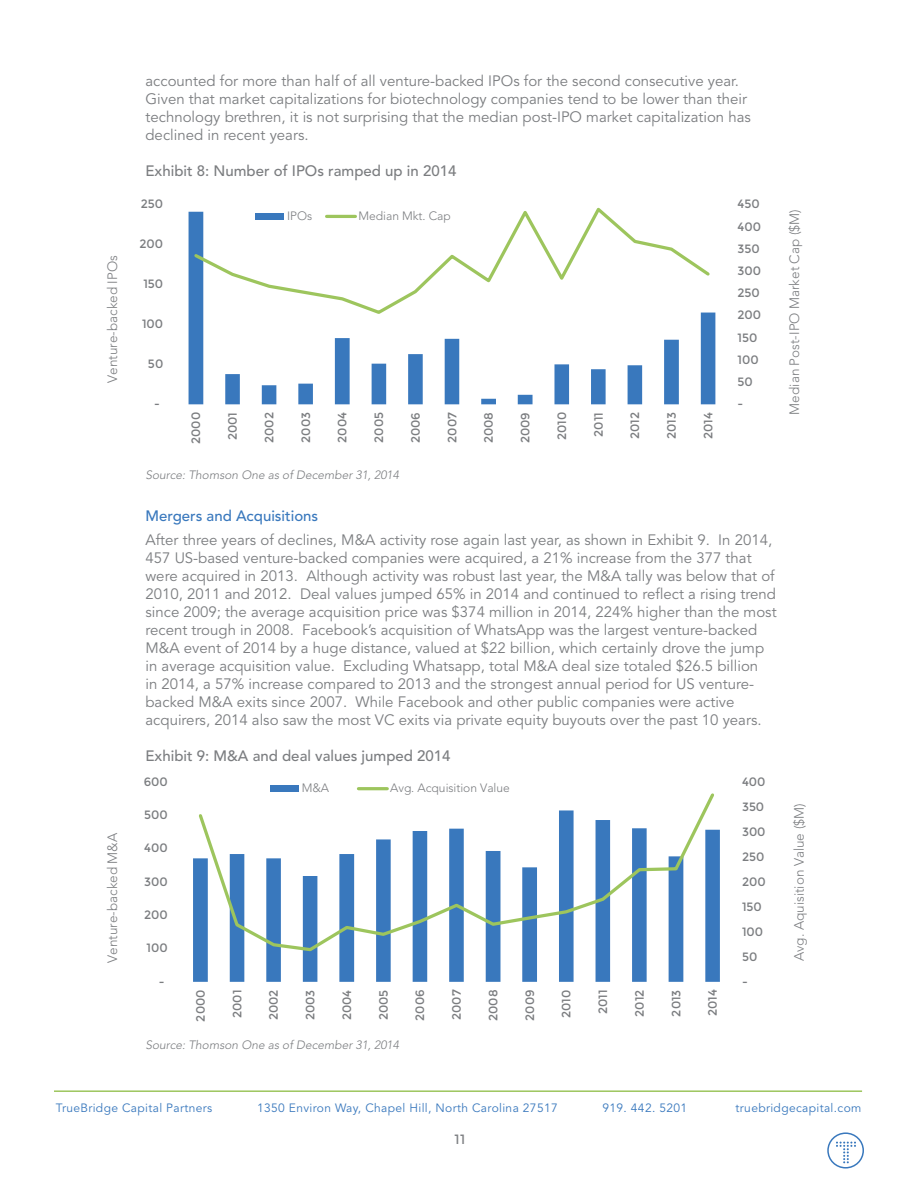
<style>
.page{position:relative;width:918px;height:1188px;background:#fff}
.page>*{position:absolute;margin:0;border:0;box-sizing:border-box;transform-origin:0 0}
.t1{font:15px/18px "Avenir LT Std";color:#7b7d80}
.t2{font:500 15px "Avenir LT Std";color:#7b7d80}
.t3{font:500 15px "Avenir LT Std";color:#3978bd}
.t4{font:300 13.5px "Avenir LT Std";color:#7b7d80}
.t5{font:13.5px "Montserrat";color:#808285}
.t6{font:12px "Montserrat";color:#7b7d80}
.t7{font:12px "Avenir LT Std";letter-spacing:.03em;color:#3978bd}
.t8{font:italic 300 12px "Avenir LT Std";color:#7b7d80}
.t9{font:300 12px "Avenir LT Std";color:#7b7d80}
</style>
<div class="page">
<hr style="left:54px;top:1090px;width:808px;height:2px;background:#9dc55d">
<div style="left:827px;top:1132px;width:37px;height:37px;border:2px solid #3978bd;border-radius:50%"></div>
<svg style="left:836px;top:1142px;width:20px;height:21px"></svg>
<svg style="left:189px;top:212px;width:526px;height:192px"></svg>
<svg style="left:192px;top:207px;width:521px;height:109px"></svg>
<div style="left:255px;top:213px;width:29px;height:7px;background:#3978bd"></div>
<hr style="left:327px;top:215px;width:28px;height:3px;background:#9dc55d">
<svg style="left:193px;top:829px;width:527px;height:153px"></svg>
<svg style="left:196px;top:793px;width:521px;height:160px"></svg>
<div style="left:270px;top:785px;width:29px;height:7px;background:#3978bd"></div>
<hr style="left:358px;top:787px;width:29px;height:3px;background:#9dc55d">
<p class="t4" style="left:104px;top:383px;width:129px;rotate:-90deg">Venture-backed IPOs</p>
<p class="t4" style="left:104px;top:963px;width:131px;rotate:-90deg">Venture-backed M&amp;A</p>
<p class="t1" style="left:146px;top:73px;width:607px">accounted for more than half of all venture-backed IPOs for the second consecutive year.<br>Given that market capitalizations for biotechnology companies tend to be lower than their technology brethren, it is not surprising that the median post-IPO market capitalization has declined in recent years.</p>
<p class="t2" style="left:146px;top:162px;width:312px">Exhibit 8: Number of IPOs ramped up in 2014</p>
<p class="t6" style="left:141px;top:197px;width:24px">250</p>
<p class="t6" style="left:140px;top:237px;width:25px">200</p>
<p class="t6" style="left:143px;top:277px;width:21px">150</p>
<p class="t6" style="left:142px;top:317px;width:23px">100</p>
<p class="t6" style="left:148px;top:357px;width:17px">50</p>
<p class="t6" style="left:154px;top:397px;width:7px">-</p>
<p class="t9" style="left:287px;top:209px;width:27px">IPOs</p>
<p class="t9" style="left:359px;top:209px;width:94px">Median Mkt. Cap</p>
<p class="t6" style="left:189px;top:444px;width:33px;rotate:-90deg">2000</p>
<p class="t6" style="left:225px;top:440px;width:30px;rotate:-90deg">2001</p>
<p class="t6" style="left:262px;top:443px;width:32px;rotate:-90deg">2002</p>
<p class="t6" style="left:298px;top:443px;width:32px;rotate:-90deg">2003</p>
<p class="t6" style="left:335px;top:443px;width:32px;rotate:-90deg">2004</p>
<p class="t6" style="left:372px;top:443px;width:32px;rotate:-90deg">2005</p>
<p class="t6" style="left:408px;top:443px;width:33px;rotate:-90deg">2006</p>
<p class="t6" style="left:445px;top:443px;width:32px;rotate:-90deg">2007</p>
<p class="t6" style="left:481px;top:443px;width:33px;rotate:-90deg">2008</p>
<p class="t6" style="left:518px;top:443px;width:33px;rotate:-90deg">2009</p>
<p class="t6" style="left:555px;top:440px;width:30px;rotate:-90deg">2010</p>
<p class="t6" style="left:591px;top:437px;width:26px;rotate:-90deg">2011</p>
<p class="t6" style="left:628px;top:439px;width:29px;rotate:-90deg">2012</p>
<p class="t6" style="left:664px;top:439px;width:28px;rotate:-90deg">2013</p>
<p class="t6" style="left:701px;top:439px;width:28px;rotate:-90deg">2014</p>
<p class="t6" style="left:738px;top:197px;width:24px">450</p>
<p class="t6" style="left:738px;top:219px;width:25px">400</p>
<p class="t6" style="left:738px;top:241px;width:24px">350</p>
<p class="t6" style="left:738px;top:263px;width:25px">300</p>
<p class="t6" style="left:738px;top:286px;width:24px">250</p>
<p class="t6" style="left:738px;top:308px;width:25px">200</p>
<p class="t6" style="left:738px;top:330px;width:21px">150</p>
<p class="t6" style="left:738px;top:352px;width:23px">100</p>
<p class="t6" style="left:738px;top:374px;width:17px">50</p>
<p class="t6" style="left:738px;top:397px;width:7px">-</p>
<p class="t8" style="left:146px;top:467px;width:255px">Source: Thomson One as of December 31, 2014</p>
<p class="t3" style="left:146px;top:507px;width:174px">Mergers and Acquisitions</p>
<p class="t1" style="left:146px;top:531px;width:633px">After three years of declines, M&amp;A activity rose again last year, as shown in Exhibit 9. In 2014, 457 US-based venture-backed companies were acquired, a 21% increase from the 377 that were acquired in 2013. Although activity was robust last year, the M&amp;A tally was below that of 2010, 2011 and 2012. Deal values jumped 65% in 2014 and continued to reflect a rising trend since 2009; the average acquisition price was $374 million in 2014, 224% higher than the most recent trough in 2008. Facebook’s acquisition of WhatsApp was the largest venture-backed M&amp;A event of 2014 by a huge distance, valued at $22 billion, which certainly drove the jump in average acquisition value. Excluding Whatsapp, total M&amp;A deal size totaled $26.5 billion<br>in 2014, a 57% increase compared to 2013 and the strongest annual period for US venture&shy;backed M&amp;A exits since 2007. While Facebook and other public companies were active acquirers, 2014 also saw the most VC exits via private equity buyouts over the past 10 years.</p>
<p class="t2" style="left:146px;top:747px;width:307px">Exhibit 9: M&amp;A and deal values jumped 2014</p>
<p class="t6" style="left:144px;top:774px;width:25px">600</p>
<p class="t6" style="left:144px;top:808px;width:25px">500</p>
<p class="t6" style="left:144px;top:841px;width:25px">400</p>
<p class="t6" style="left:144px;top:874px;width:25px">300</p>
<p class="t6" style="left:144px;top:907px;width:25px">200</p>
<p class="t6" style="left:147px;top:941px;width:23px">100</p>
<p class="t6" style="left:159px;top:974px;width:7px">-</p>
<p class="t9" style="left:302px;top:781px;width:29px">M&amp;A</p>
<p class="t9" style="left:390px;top:781px;width:121px">Avg. Acquisition Value</p>
<p class="t6" style="left:193px;top:1022px;width:33px;rotate:-90deg">2000</p>
<p class="t6" style="left:230px;top:1018px;width:30px;rotate:-90deg">2001</p>
<p class="t6" style="left:266px;top:1020px;width:32px;rotate:-90deg">2002</p>
<p class="t6" style="left:303px;top:1020px;width:32px;rotate:-90deg">2003</p>
<p class="t6" style="left:340px;top:1020px;width:32px;rotate:-90deg">2004</p>
<p class="t6" style="left:376px;top:1020px;width:32px;rotate:-90deg">2005</p>
<p class="t6" style="left:413px;top:1021px;width:33px;rotate:-90deg">2006</p>
<p class="t6" style="left:449px;top:1020px;width:32px;rotate:-90deg">2007</p>
<p class="t6" style="left:486px;top:1021px;width:33px;rotate:-90deg">2008</p>
<p class="t6" style="left:522px;top:1021px;width:33px;rotate:-90deg">2009</p>
<p class="t6" style="left:559px;top:1018px;width:30px;rotate:-90deg">2010</p>
<p class="t6" style="left:596px;top:1014px;width:26px;rotate:-90deg">2011</p>
<p class="t6" style="left:632px;top:1017px;width:29px;rotate:-90deg">2012</p>
<p class="t6" style="left:669px;top:1017px;width:28px;rotate:-90deg">2013</p>
<p class="t6" style="left:705px;top:1016px;width:28px;rotate:-90deg">2014</p>
<p class="t8" style="left:146px;top:1037px;width:255px">Source: Thomson One as of December 31, 2014</p>
<p class="t6" style="left:742px;top:774px;width:25px">400</p>
<p class="t6" style="left:742px;top:799px;width:24px">350</p>
<p class="t6" style="left:742px;top:824px;width:25px">300</p>
<p class="t6" style="left:742px;top:849px;width:24px">250</p>
<p class="t6" style="left:742px;top:874px;width:25px">200</p>
<p class="t6" style="left:742px;top:899px;width:21px">150</p>
<p class="t6" style="left:742px;top:924px;width:23px">100</p>
<p class="t6" style="left:742px;top:949px;width:17px">50</p>
<p class="t6" style="left:742px;top:974px;width:7px">-</p>
<p class="t4" style="left:787px;top:415px;width:207px;rotate:-90deg">Median Post-IPO Market Cap ($M)</p>
<p class="t4" style="left:791px;top:961px;width:159px;rotate:-90deg">Avg. Aquisition Value ($M)</p>
<p class="t7" style="left:56px;top:1101px;width:158px">TrueBridge Capital Partners</p>
<p class="t7" style="left:257px;top:1101px;width:302px">1350 Environ Way, Chapel Hill, North Carolina 27517</p>
<p class="t7" style="left:602px;top:1101px;width:86px">919. 442. 5201</p>
<p class="t7" style="left:736px;top:1101px;width:127px">truebridgecapital.com</p>
<p class="t5" style="left:455px;top:1131px;width:12px">11</p>
</div>
